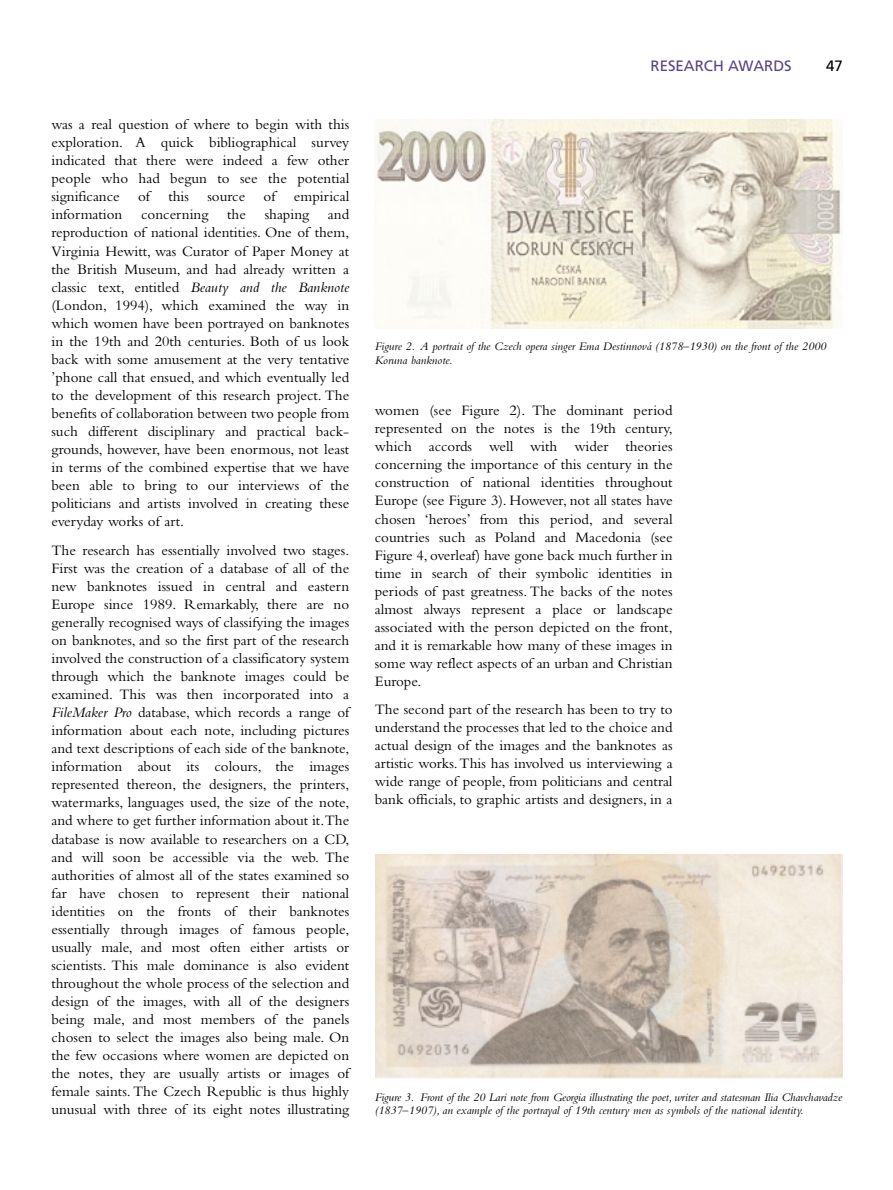
<style>
.page{position:relative;width:893px;height:1190px;background:#fff}
.page>*{position:absolute;margin:0;border:0;box-sizing:border-box;transform-origin:0 0}
.t1{font:15px/18px "Bembo";color:#000;text-align:justify}
.t2{font:15px "Frutiger";color:#594386}
.t3{font:15px "Frutiger";color:#000}
.t4{font:italic 12px/13.5px "Bembo";color:#000}
.s1{font-style:italic}
</style>
<div class="page">
<img style="left:375px;top:854px;width:467px;height:224px">
<img style="left:375px;top:119px;width:467px;height:210px">
<p class="t1" style="left:51px;top:117px;width:299px">was a real question of where to begin with this exploration. A quick bibliographical survey indicated that there were indeed a few other people who had begun to see the potential significance of this source of empirical information concerning the shaping and reproduction of national identities. One of them, Virginia Hewitt, was Curator of Paper Money at the British Museum, and had already written a classic text, entitled <span class="s1">Beauty and the Banknote </span>(London, 1994), which examined the way in which women have been portrayed on banknotes in the 19th and 20th centuries. Both of us look back with some amusement at the very tentative ’phone call that ensued, and which eventually led to the development of this research project. The benefits of collaboration between two people from such different disciplinary and practical back&shy;grounds, however, have been enormous, not least in terms of the combined expertise that we have been able to bring to our interviews of the politicians and artists involved in creating these everyday works of art.</p>
<p class="t1" style="left:51px;top:542px;width:299px">The research has essentially involved two stages.<br>First was the creation of a database of all of the new banknotes issued in central and eastern Europe since 1989. Remarkably, there are no generally recognised ways of classifying the images on banknotes, and so the first part of the research involved the construction of a classificatory system through which the banknote images could be examined. This was then incorporated into a <span class="s1">FileMaker Pro</span> database, which records a range of information about each note, including pictures and text descriptions of each side of the banknote, information about its colours, the images represented thereon, the designers, the printers, watermarks, languages used, the size of the note, and where to get further information about it.The database is now available to researchers on a CD, and will soon be accessible via the web. The authorities of almost all of the states examined so far have chosen to represent their national identities on the fronts of their banknotes essentially through images of famous people, usually male, and most often either artists or scientists. This male dominance is also evident throughout the whole process of the selection and design of the images, with all of the designers being male, and most members of the panels chosen to select the images also being male. On the few occasions where women are depicted on the notes, they are usually artists or images of female saints. The Czech Republic is thus highly unusual with three of its eight notes illustrating</p>
<p class="t2" style="left:650px;top:60px;width:143px">RESEARCH AWARDS</p>
<p class="t3" style="left:826px;top:60px;width:18px">47</p>
<p class="t4" style="left:375px;top:341px;width:453px">Figure 2. A portrait of the Czech opera singer Ema Destinnová (1878–1930) on the front of the 2000<br>Koruna banknote.</p>
<p class="t1" style="left:375px;top:403px;width:299px">women (see Figure 2). The dominant period represented on the notes is the 19th century, which accords well with wider theories concerning the importance of this century in the construction of national identities throughout Europe (see Figure 3). However, not all states have chosen ‘heroes’ from this period, and several countries such as Poland and Macedonia (see Figure 4, overleaf) have gone back much further in time in search of their symbolic identities in periods of past greatness. The backs of the notes almost always represent a place or landscape associated with the person depicted on the front, and it is remarkable how many of these images in some way reflect aspects of an urban and Christian Europe.</p>
<p class="t1" style="left:375px;top:702px;width:299px">The second part of the research has been to try to understand the processes that led to the choice and actual design of the images and the banknotes as artistic works.This has involved us interviewing a wide range of people, from politicians and central bank officials, to graphic artists and designers, in a</p>
<p class="t4" style="left:375px;top:1091px;width:469px">Figure 3. Front of the 20 Lari note from Georgia illustrating the poet, writer and statesman Ilia Chavchavadze (1837–1907), an example of the portrayal of 19th century men as symbols of the national identity.</p>
</div>
